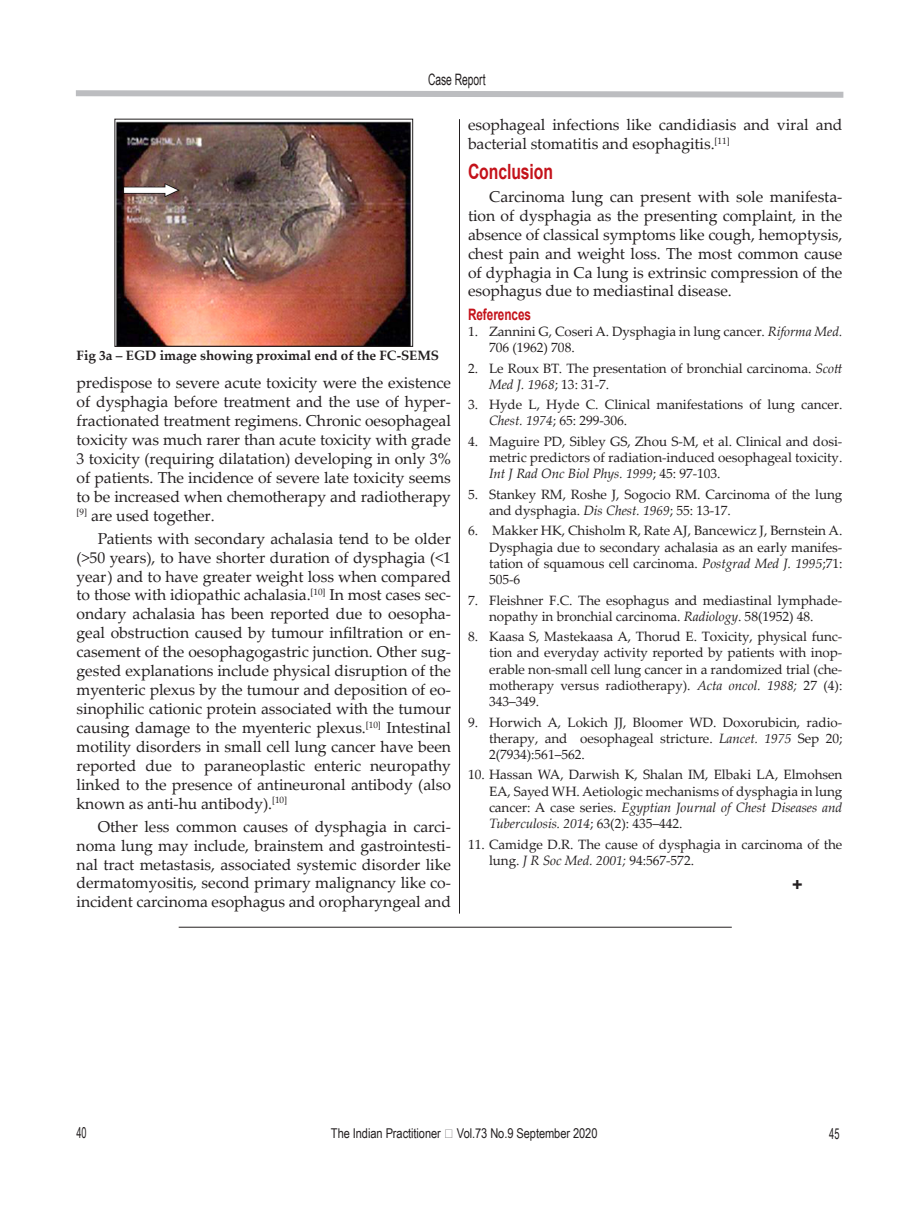
<style>
.page{position:relative;width:919px;height:1217px;background:#fff}
.page>*{position:absolute;margin:0;border:0;box-sizing:border-box;transform-origin:0 0}
.Subhead{font:700 21px "Arial";letter-spacing:-.005em;color:#c4121a;scale:.75 1}
.Dash_Indent{font:700 18px "Arial";color:#231f20}
.Indent_Paragraph{font:15.75px/18.9px "Palatino Linotype";letter-spacing:-.005em;color:#231f20;text-align:justify}
.t1{font:15.75px "Arial Narrow";letter-spacing:-.005em;color:#231f20;scale:.8 1}
.Subhead_1{font:700 15.75px "Arial";letter-spacing:-.005em;color:#c4121a;scale:.75 1}
.Body_Text{font:15px "Arial Narrow";color:#231f20;scale:.75 1}
.Dash_Indent-2{font:13.5px/16.2px "Palatino Linotype";letter-spacing:-.005em;color:#231f20}
.t2{font:13.5px "Arial Narrow";letter-spacing:-.005em;color:#231f20}
.Body_Text-2{font:700 13.5px "Palatino Linotype";letter-spacing:-.005em;color:#231f20}
.s1{font-style:italic}
.s2{font-family:"MS Reference Specialty"}
</style>
<div class="page">
<svg style="left:76px;top:90px;width:768px;height:8px"></svg>
<hr style="left:459px;top:119px;width:1px;height:794px;background:#231f20">
<img style="left:116px;top:121px;width:295px;height:223px">
<div style="left:114px;top:119px;width:299px;height:227px;border:1px solid #231f20"></div>
<hr style="left:179px;top:926px;width:552px;height:1px;background:#231f20">
<p class="t1" style="left:428px;top:68px;width:73px">Case Report</p>
<p class="Body_Text-2" style="left:77px;top:345px;width:364px">Fig 3a – EGD image showing proximal end of the FC-SEMS</p>
<p class="Indent_Paragraph" style="left:77px;top:372px;width:376px">predispose to severe acute toxicity were the existence of dysphagia before treatment and the use of hyper&shy;fractionated treatment regimens. Chronic oesophageal toxicity was much rarer than acute toxicity with grade 3 toxicity (requiring dilatation) developing in only 3% of patients. The incidence of severe late toxicity seems to be increased when chemotherapy and radiotherapy <sup>[9]</sup> are used together.</p>
<p class="Indent_Paragraph" style="left:77px;top:528px;width:376px;text-indent:21px">Patients with secondary achalasia tend to be older (&gt;50 years), to have shorter duration of dysphagia (&lt;1 year) and to have greater weight loss when compared to those with idiopathic achalasia.<sup>[10]</sup> In most cases sec&shy;ondary achalasia has been reported due to oesopha&shy;geal obstruction caused by tumour infiltration or en&shy;casement of the oesophagogastric junction. Other sug&shy;gested explanations include physical disruption of the myenteric plexus by the tumour and deposition of eo&shy;sinophilic cationic protein associated with the tumour causing damage to the myenteric plexus.<sup>[10]</sup> Intestinal motility disorders in small cell lung cancer have been reported due to paraneoplastic enteric neuropathy linked to the presence of antineuronal antibody (also known as anti-hu antibody).<sup>[10]</sup></p>
<p class="Indent_Paragraph" style="left:77px;top:816px;width:376px;text-indent:21px">Other less common causes of dysphagia in carci&shy;noma lung may include, brainstem and gastrointesti&shy;nal tract metastasis, associated systemic disorder like dermatomyositis, second primary malignancy like co&shy;incident carcinoma esophagus and oropharyngeal and</p>
<p class="Indent_Paragraph" style="left:468px;top:115px;width:376px">esophageal infections like candidiasis and viral and bacterial stomatitis and esophagitis.<sup>[11]</sup></p>
<p class="Subhead" style="left:468px;top:156px;width:115px">Conclusion</p>
<p class="Indent_Paragraph" style="left:468px;top:186px;width:376px;text-indent:21px">Carcinoma lung can present with sole manifesta&shy;tion of dysphagia as the presenting complaint, in the absence of classical symptoms like cough, hemoptysis, chest pain and weight loss. The most common cause of dyphagia in Ca lung is extrinsic compression of the esophagus due to mediastinal disease.</p>
<p class="Subhead_1" style="left:468px;top:303px;width:86px">References</p>
<p class="Dash_Indent-2" style="left:489px;top:322px;width:355px;text-indent:-21px">1. Zannini G, Coseri A. Dysphagia in lung cancer. <span class="s1">Riforma Med.<br></span>706 (1962) 708.</p>
<p class="Dash_Indent-2" style="left:489px;top:359px;width:355px;text-indent:-21px">2. Le Roux BT. The presentation of bronchial carcinoma. <span class="s1">Scott<br>Med J. 1968</span>; 13: 31-7.</p>
<p class="Dash_Indent-2" style="left:489px;top:396px;width:355px;text-indent:-21px">3. Hyde L, Hyde C. Clinical manifestations of lung cancer.<br><span class="s1">Chest. 1974</span>; 65: 299-306.</p>
<p class="Dash_Indent-2" style="left:489px;top:432px;width:355px;text-align:justify;text-indent:-21px">4. Maguire PD, Sibley GS, Zhou S-M, et al. Clinical and dosi&shy;metric predictors of radiation-induced oesophageal toxicity.<br><span class="s1">Int J Rad Onc Biol Phys. 1999</span>; 45: 97-103.</p>
<p class="Dash_Indent-2" style="left:489px;top:485px;width:355px;text-indent:-21px">5. Stankey RM, Roshe J, Sogocio RM. Carcinoma of the lung and dysphagia. <span class="s1">Dis Chest. 1969</span>; 55: 13-17.</p>
<p class="Dash_Indent-2" style="left:489px;top:522px;width:355px;text-align:justify;text-indent:-21px">6. Makker HK, Chisholm R, Rate AJ, Bancewicz J, Bernstein A.<br>Dysphagia due to secondary achalasia as an early manifes&shy;tation of squamous cell carcinoma. <span class="s1">Postgrad Med J. 1995</span>;71:<br>505-6</p>
<p class="Dash_Indent-2" style="left:468px;top:591px;width:376px;text-align:center">7. Fleishner F.C. The esophagus and mediastinal lymphade&shy;nopathy in bronchial carcinoma. <span class="s1">Radiology</span>. 58(1952) 48.</p>
<p class="Dash_Indent-2" style="left:489px;top:628px;width:355px;text-align:justify;text-indent:-21px">8. Kaasa S, Mastekaasa A, Thorud E. Toxicity, physical func&shy;tion and everyday activity reported by patients with inop&shy;erable non-small cell lung cancer in a randomized trial (che&shy;motherapy versus radiotherapy). <span class="s1">Acta oncol. 1988;</span> 27 (4):<br>343–349.</p>
<p class="Dash_Indent-2" style="left:489px;top:713px;width:355px;text-align:justify;text-indent:-21px">9. Horwich A, Lokich JJ, Bloomer WD. Doxorubicin, radio&shy;therapy, and oesophageal stricture. <span class="s1">Lancet. 1975</span> Sep 20; 2(7934):561–562.</p>
<p class="Dash_Indent-2" style="left:489px;top:766px;width:355px;text-align:justify;text-indent:-21px">10. Hassan WA, Darwish K, Shalan IM, Elbaki LA, Elmohsen EA, Sayed WH. Aetiologic mechanisms of dysphagia in lung cancer: A case series. <span class="s1">Egyptian Journal of Chest Diseases and Tuberculosis. 2014</span>; 63(2): 435–442.</p>
<p class="Dash_Indent-2" style="left:489px;top:835px;width:355px;text-indent:-21px">11. Camidge D.R. The cause of dysphagia in carcinoma of the lung. <span class="s1">J R Soc Med. 2001;</span> 94:567-572.</p>
<p class="Dash_Indent" style="left:792px;top:871px;width:12px">+</p>
<p class="Body_Text" style="left:77px;top:1121px;width:15px">40</p>
<p class="t2" style="left:331px;top:1122px;width:268px">The Indian Practitioner <span class="s2">d</span> Vol.73 No.9 September 2020</p>
<p class="Body_Text" style="left:829px;top:1122px;width:15px">45</p>
</div>
